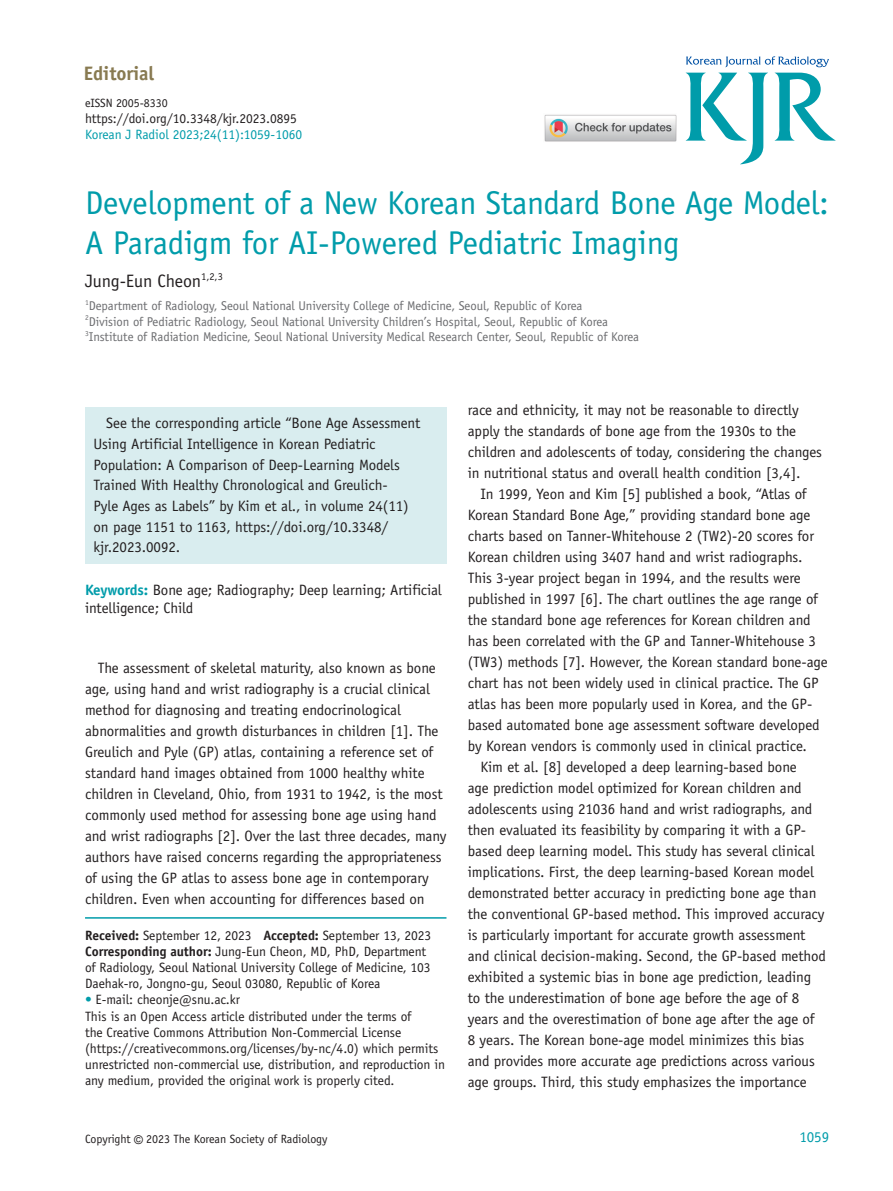
<style>
.page{position:relative;width:893px;height:1191px;background:#fff}
.page>*{position:absolute;margin:0;border:0;box-sizing:border-box;transform-origin:0 0}
.논문제목{font:33px/39.6px "Officina Sans Std";letter-spacing:-.005em;color:#009caa}
.t1{font:700 19.5px "Officina Sans Std";letter-spacing:-.005em;color:#887a51}
.저자이름{font:18px "Officina Sans Std";letter-spacing:-.005em;color:#231f20}
.본문{font:15px/21px "Officina Sans Std";letter-spacing:-.005em;color:#231f20}
.영문초록{font:15px/18px "Officina Sans Std";letter-spacing:-.005em;color:#231f20}
.t2{font:15px "Officina Sans Std";color:#009caa}
.t3{font:13.5px/16.2px "Officina Sans Std";letter-spacing:-.005em;color:#231f20}
.t4{font:13.5px "Officina Sans Std";letter-spacing:-.005em;color:#009caa}
.저자소속{font:12.75px/15.3px "Officina Sans Std";letter-spacing:-.005em;color:#6c6d70}
.t5{font:12px "Officina Sans Std";letter-spacing:-.005em;color:#231f20}
.s1{font-weight:700;color:#009caa}
.s2{font-weight:700}
.s3{color:#009caa}
.s4{font-family:"Arial"}
</style>
<div class="page">
<div style="left:85px;top:407px;width:361px;height:156px;background:#d9edef"></div>
<svg style="left:686px;top:73px;width:150px;height:91px"></svg>
<svg style="left:686px;top:56px;width:143px;height:11px"></svg>
<img style="left:544px;top:114px;width:133px;height:28px">
<hr style="left:85px;top:917px;width:361px;height:1px;background:#009caa">
<p class="t1" style="left:84px;top:61px;width:72px">Editorial</p>
<p class="t5" style="left:85px;top:96px;width:84px">eISSN 2005-8330</p>
<p class="t3" style="left:85px;top:110px;width:213px">https://doi.org/10.3348/kjr.2023.0895</p>
<p class="t4" style="left:85px;top:127px;width:219px">Korean J Radiol 2023;24(11):1059-1060</p>
<p class="논문제목" style="left:85px;top:183px;width:745px">Development of a New Korean Standard Bone Age Model:<br>A Paradigm for AI-Powered Pediatric Imaging</p>
<p class="저자이름" style="left:85px;top:271px;width:139px">Jung-Eun Cheon<sup>1,2,3</sup></p>
<p class="저자소속" style="left:85px;top:298px;width:556px"><sup>1</sup>Department of Radiology, Seoul National University College of Medicine, Seoul, Republic of Korea<br><sup>2</sup>Division of Pediatric Radiology, Seoul National University Children’s Hospital, Seoul, Republic of Korea<br><sup>3</sup>Institute of Radiation Medicine, Seoul National University Medical Research Center, Seoul, Republic of Korea</p>
<p class="본문" style="left:94px;top:413px;width:328px;text-indent:13px">See the corresponding article “Bone Age Assessment Using Artificial Intelligence in Korean Pediatric Population: A Comparison of Deep-Learning Models Trained With Healthy Chronological and Greulich-<br>Pyle Ages as Labels” by Kim et al., in volume 24(11) on page 1151 to 1163, https://doi.org/10.3348/ kjr.2023.0092.</p>
<p class="영문초록" style="left:85px;top:581px;width:358px"><span class="s1">Keywords:</span> Bone age; Radiography; Deep learning; Artificial intelligence; Child</p>
<p class="본문" style="left:85px;top:657px;width:363px;text-indent:13px">The assessment of skeletal maturity, also known as bone age, using hand and wrist radiography is a crucial clinical method for diagnosing and treating endocrinological abnormalities and growth disturbances in children [1]. The Greulich and Pyle (GP) atlas, containing a reference set of standard hand images obtained from 1000 healthy white children in Cleveland, Ohio, from 1931 to 1942, is the most commonly used method for assessing bone age using hand and wrist radiographs [2]. Over the last three decades, many authors have raised concerns regarding the appropriateness of using the GP atlas to assess bone age in contemporary children. Even when accounting for differences based on</p>
<p class="t3" style="left:85px;top:927px;width:348px"><span class="s2">Received:</span> September 12, 2023 <span class="s2">Accepted:</span> September 13, 2023</p>
<p class="t3" style="left:85px;top:943px;width:347px"><span class="s2">Corresponding author:</span> Jung-Eun Cheon, MD, PhD, Department of Radiology, Seoul National University College of Medicine, 103<br>Daehak-ro, Jongno-gu, Seoul 03080, Republic of Korea</p>
<p class="t3" style="left:85px;top:991px;width:157px"><span class="s3">•</span> E-mail: cheonje@snu.ac.kr</p>
<p class="t3" style="left:85px;top:1008px;width:362px">This is an Open Access article distributed under the terms of<br>the Creative Commons Attribution Non-Commercial License (https://creativecommons.org/licenses/by-nc/4.0) which permits unrestricted non-commercial use, distribution, and reproduction in any medium, provided the original work is properly cited.</p>
<p class="본문" style="left:468px;top:399px;width:356px">race and ethnicity, it may not be reasonable to directly apply the standards of bone age from the 1930s to the children and adolescents of today, considering the changes in nutritional status and overall health condition [3,4].</p>
<p class="본문" style="left:468px;top:483px;width:361px;text-indent:13px">In 1999, Yeon and Kim [5] published a book, “Atlas of Korean Standard Bone Age,” providing standard bone age charts based on Tanner-Whitehouse 2 (TW2)-20 scores for Korean children using 3407 hand and wrist radiographs.<br>This 3-year project began in 1994, and the results were published in 1997 [6]. The chart outlines the age range of the standard bone age references for Korean children and has been correlated with the GP and Tanner-Whitehouse 3 (TW3) methods [7]. However, the Korean standard bone-age chart has not been widely used in clinical practice. The GP atlas has been more popularly used in Korea, and the GP&shy;based automated bone age assessment software developed by Korean vendors is commonly used in clinical practice.</p>
<p class="본문" style="left:468px;top:756px;width:360px;text-indent:13px">Kim et al. [8] developed a deep learning-based bone<br>age prediction model optimized for Korean children and adolescents using 21036 hand and wrist radiographs, and then evaluated its feasibility by comparing it with a GP&shy;based deep learning model. This study has several clinical implications. First, the deep learning-based Korean model demonstrated better accuracy in predicting bone age than the conventional GP-based method. This improved accuracy is particularly important for accurate growth assessment and clinical decision-making. Second, the GP-based method exhibited a systemic bias in bone age prediction, leading to the underestimation of bone age before the age of 8 years and the overestimation of bone age after the age of<br>8 years. The Korean bone-age model minimizes this bias and provides more accurate age predictions across various age groups. Third, this study emphasizes the importance</p>
<p class="t5" style="left:85px;top:1132px;width:244px">Copyright <span class="s4">©</span> 2023 The Korean Society of Radiology</p>
<p class="t2" style="left:799px;top:1128px;width:31px">1059</p>
</div>
